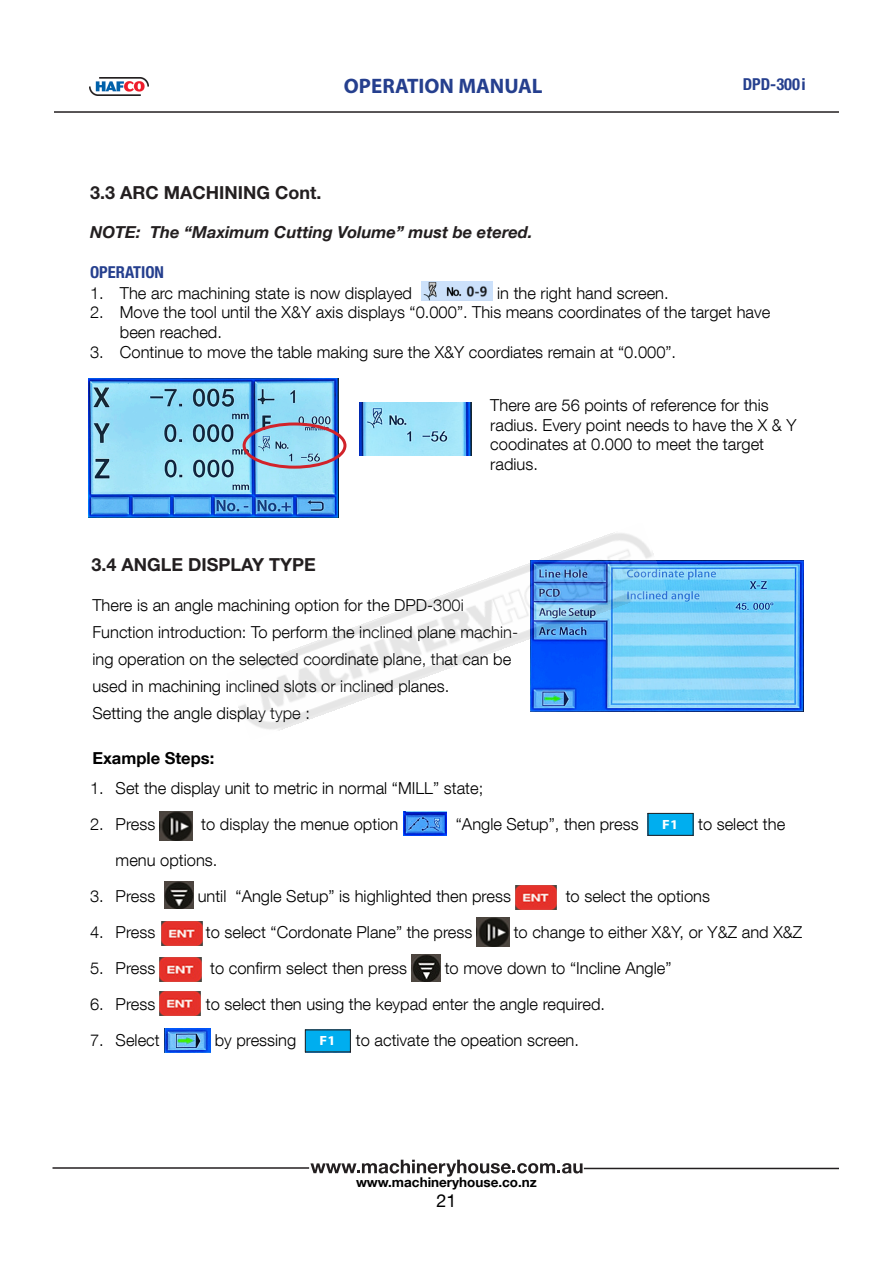
<style>
.page{position:relative;width:893px;height:1263px;background:#fff}
.page>*{position:absolute;margin:0;border:0;box-sizing:border-box;transform-origin:0 0}
.t1{font:700 21px "Myriad Pro";color:#253f8e}
.t2{font:700 18px "Helvetica Neue LT Std";color:#231f20}
.t3{font:18px "Helvetica Neue LT Com";color:#000}
.t4{font:300 16.5px/19.8px "Helvetica Neue LT Com";color:#000}
.t5{font:italic 700 16.5px "Helvetica Neue LT Com";color:#231f20}
.t6{font:700 condensed 16.5px "Helvetica Neue LT Std";color:#253f8e}
.t7{font:700 16.5px "Helvetica Neue LT Com";color:#000}
.t8{font:700 13.5px "Helvetica Neue LT Com";color:#000}
.t9{font:700 13.35px "Myriad Pro";color:#fff;scale:1.09 1}
.s1{font-family:"Helvetica Neue LT Com";font-stretch:normal}
.s2{font-family:"Myriad Pro";font-weight:700;font-size:13.35px;color:#fff}
</style>
<div class="page">
<hr style="left:54px;top:111px;width:785px;height:2px;background:#231f20">
<img style="left:89px;top:77px;width:59px;height:18px">
<svg style="left:310px;top:1160px;width:272px;height:16px"></svg>
<hr style="left:53px;top:1167px;width:256px;height:2px;background:#231f20">
<hr style="left:584px;top:1168px;width:255px;height:1px;background:#231f20">
<img style="left:422px;top:281px;width:71px;height:19px">
<img style="left:89px;top:378px;width:249px;height:139px">
<div style="left:243px;top:422px;width:103px;height:47px;border:3px solid #d1232a;border-radius:50%"></div>
<img style="left:359px;top:403px;width:113px;height:52px">
<img style="left:666px;top:560px;width:137px;height:151px">
<img style="left:160px;top:811px;width:32px;height:29px">
<img style="left:403px;top:811px;width:44px;height:24px">
<img style="left:693px;top:813px;width:1px;height:23px">
<div style="left:648px;top:813px;width:45px;height:22px;background:#00aeef"></div>
<div style="left:648px;top:813px;width:45px;height:23px;border:1px solid #231f20"></div>
<img style="left:165px;top:882px;width:28px;height:27px">
<img style="left:515px;top:885px;width:42px;height:24px">
<img style="left:477px;top:918px;width:32px;height:29px">
<img style="left:160px;top:957px;width:41px;height:24px">
<img style="left:412px;top:954px;width:28px;height:27px">
<img style="left:164px;top:1028px;width:46px;height:24px">
<img style="left:160px;top:991px;width:41px;height:24px">
<img style="left:161px;top:922px;width:41px;height:24px">
<div style="left:305px;top:1030px;width:45px;height:22px;background:#00aeef"></div>
<div style="left:305px;top:1030px;width:46px;height:22px;border:1px solid #231f20"></div>
<img style="left:238px;top:532px;width:428px;height:199px">
<p class="t1" style="left:344px;top:73px;width:200px">OPERATION MANUAL</p>
<p class="t6" style="left:743px;top:74px;width:65px">DPD-300<span class="s1">i</span></p>
<p class="t2" style="left:90px;top:181px;width:233px">3.3 ARC MACHINING Cont.</p>
<p class="t5" style="left:90px;top:222px;width:444px">NOTE: The “Maximum Cutting Volume” must be etered.</p>
<p class="t6" style="left:90px;top:262px;width:75px">OPERATION</p>
<p class="t4" style="left:90px;top:282px;width:323px">1. The arc machining state is now displayed</p>
<p class="t4" style="left:497px;top:282px;width:173px">in the right hand screen.</p>
<p class="t4" style="left:120px;top:302px;width:652px;text-indent:-30px">2. Move the tool until the X&amp;Y axis displays “0.000”. This means coordinates of the target have been reached.</p>
<p class="t4" style="left:90px;top:342px;width:588px">3. Continue to move the table making sure the X&amp;Y coordiates remain at “0.000”.</p>
<p class="t4" style="left:490px;top:395px;width:308px">There are 56 points of reference for this radius. Every point needs to have the X &amp; Y coodinates at 0.000 to meet the target radius.</p>
<p class="t2" style="left:91px;top:553px;width:226px">3.4 ANGLE DISPLAY TYPE</p>
<p class="t4" style="left:92px;top:592px;width:427px;line-height:27px">There is an angle machining option for the DPD-300i Function introduction: To perform the inclined plane machin&shy;ing operation on the selected coordinate plane, that can be used in machining inclined slots or inclined planes.<br>Setting the angle display type :</p>
<p class="t7" style="left:92px;top:748px;width:123px">Example Steps:</p>
<p class="t4" style="left:90px;top:778px;width:395px">1. Set the display unit to metric in normal “MILL” state;</p>
<p class="t4" style="left:90px;top:814px;width:67px">2. Press</p>
<p class="t4" style="left:201px;top:814px;width:199px">to display the menue option</p>
<p class="t4" style="left:456px;top:814px;width:184px">“Angle Setup”, then press</p>
<p class="t4" style="left:662px;top:814px;width:124px"><span class="s2">F1</span> to select the</p>
<p class="t4" style="left:116px;top:850px;width:103px">menu options.</p>
<p class="t4" style="left:90px;top:886px;width:67px">3. Press</p>
<p class="t4" style="left:198px;top:886px;width:315px">until “Angle Setup” is highlighted then press</p>
<p class="t4" style="left:566px;top:886px;width:146px">to select the options</p>
<p class="t4" style="left:90px;top:922px;width:67px">4. Press</p>
<p class="t4" style="left:206px;top:922px;width:268px">to select “Cordonate Plane” the press</p>
<p class="t4" style="left:514px;top:922px;width:290px">to change to either X&amp;Y, or Y&amp;Z and X&amp;Z</p>
<p class="t4" style="left:90px;top:958px;width:67px">5. Press</p>
<p class="t4" style="left:210px;top:958px;width:198px">to confirm select then press</p>
<p class="t4" style="left:445px;top:958px;width:228px">to move down to “Incline Angle”</p>
<p class="t4" style="left:90px;top:994px;width:67px">6. Press</p>
<p class="t4" style="left:206px;top:994px;width:401px">to select then using the keypad enter the angle required.</p>
<p class="t4" style="left:90px;top:1030px;width:71px">7. Select</p>
<p class="t4" style="left:215px;top:1030px;width:83px">by pressing</p>
<p class="t4" style="left:356px;top:1030px;width:225px">to activate the opeation screen.</p>
<p class="t9" style="left:320px;top:1032px;width:16px">F1</p>
<p class="t8" style="left:356px;top:1173px;width:182px">www.machineryhouse.co.nz</p>
<p class="t3" style="left:436px;top:1189px;width:22px">21</p>
</div>
